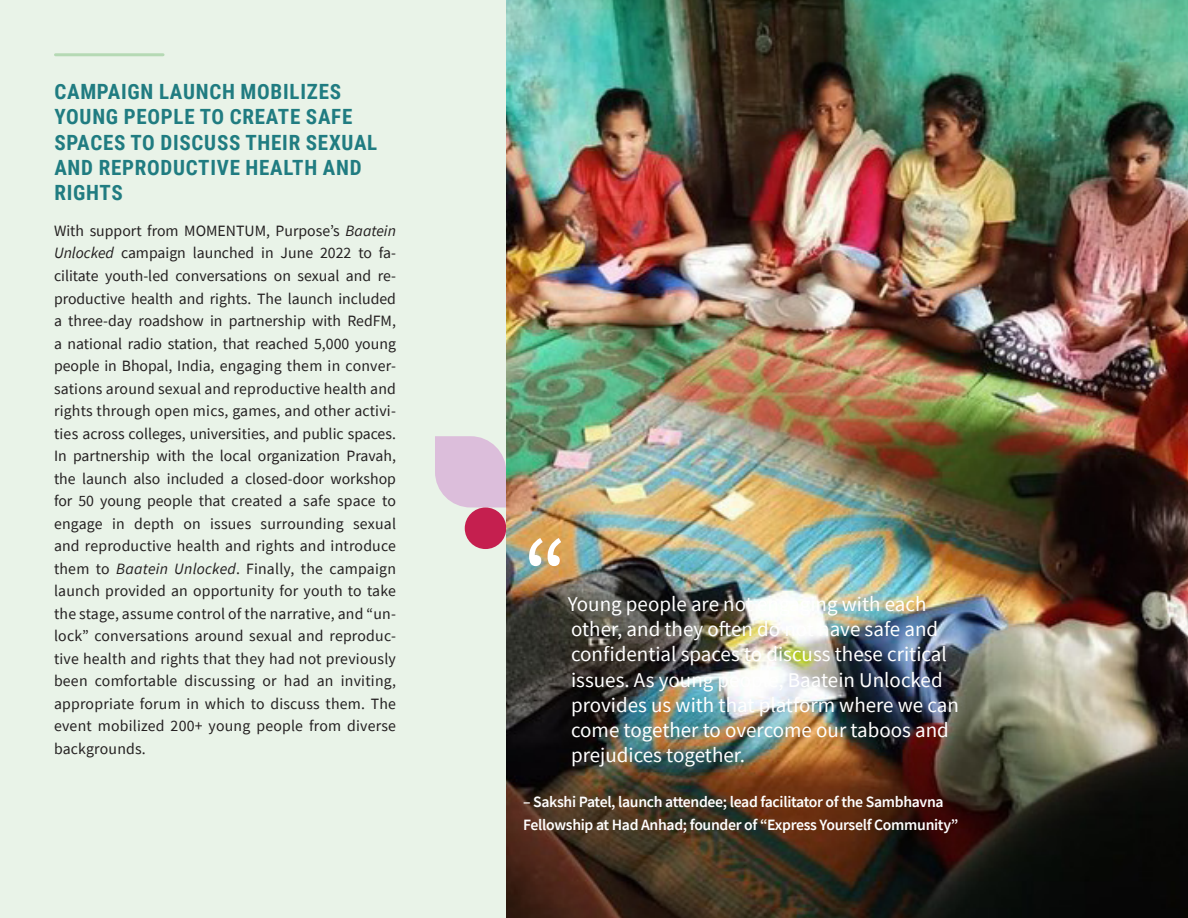
<style>
.page{position:relative;width:1188px;height:918px;background:#fff}
.page>*{position:absolute;margin:0;border:0;box-sizing:border-box;transform-origin:0 0}
.P__PQ{font:105px "Source Sans Pro";color:#fff}
.P__PQ-2{font:21px/25.2px "Source Sans Pro";color:#fff}
.t1{font:700 21px/25.2px "Roboto Condensed";letter-spacing:.035em;color:#207c81}
.P__BODY{font:15.75px/22.5px "Source Sans Pro";letter-spacing:.015em;color:#231f20;text-align:justify}
.P__PQ_ATTRIBUTION{font:600 15.75px/22.5px "Source Sans Pro";letter-spacing:-.02em;color:#fff}
.s1{font-style:italic}
</style>
<div class="page">
<div style="left:0;top:0;width:572px;height:918px;background:#e9f3e8"></div>
<svg style="left:435px;top:365px;width:72px;height:143px"></svg>
<div style="left:465px;top:508px;width:41px;height:41px;background:#c51f4f;border-radius:50%"></div>
<hr style="left:56px;top:53px;width:107px;height:3px;background:#b5d9b4">
<img style="left:507px;top:0;width:681px;height:918px">
<h2 class="t1" style="left:54px;top:78px;width:324px">CAMPAIGN LAUNCH MOBILIZES<br>YOUNG PEOPLE TO CREATE SAFE<br>SPACES TO DISCUSS THEIR SEXUAL<br>AND REPRODUCTIVE HEALTH AND<br>RIGHTS</h2>
<p class="P__BODY" style="left:54px;top:219px;width:344px">With support from MOMENTUM, Purpose’s <span class="s1">Baatein Unlocked</span> campaign launched in June 2022 to fa&shy;cilitate youth-led conversations on sexual and re&shy;productive health and rights. The launch included a three-day roadshow in partnership with RedFM, a national radio station, that reached 5,000 young people in Bhopal, India, engaging them in conver&shy;sations around sexual and reproductive health and rights through open mics, games, and other activi&shy;ties across colleges, universities, and public spaces.<br>In partnership with the local organization Pravah, the launch also included a closed-door workshop for 50 young people that created a safe space to engage in depth on issues surrounding sexual and reproductive health and rights and introduce them to <span class="s1">Baatein Unlocked</span>. Finally, the campaign launch provided an opportunity for youth to take the stage, assume control of the narrative, and “un&shy;lock” conversations around sexual and reproduc&shy;tive health and rights that they had not previously been comfortable discussing or had an inviting, appropriate forum in which to discuss them. The event mobilized 200+ young people from diverse backgrounds.</p>
<p class="P__PQ" style="left:523px;top:509px;width:46px">“</p>
<p class="P__PQ-2" style="left:568px;top:591px;width:393px">Young people are not engaging with each other, and they often do not have safe and confidential spaces to discuss these critical issues. As young people, Baatein Unlocked provides us with that platform where we can come together to overcome our taboos and prejudices together.</p>
<p class="P__PQ_ATTRIBUTION" style="left:523px;top:791px;width:437px">– Sakshi Patel, launch attendee; lead facilitator of the Sambhavna<br>Fellowship at Had Anhad; founder of “Express Yourself Community”</p>
</div>
